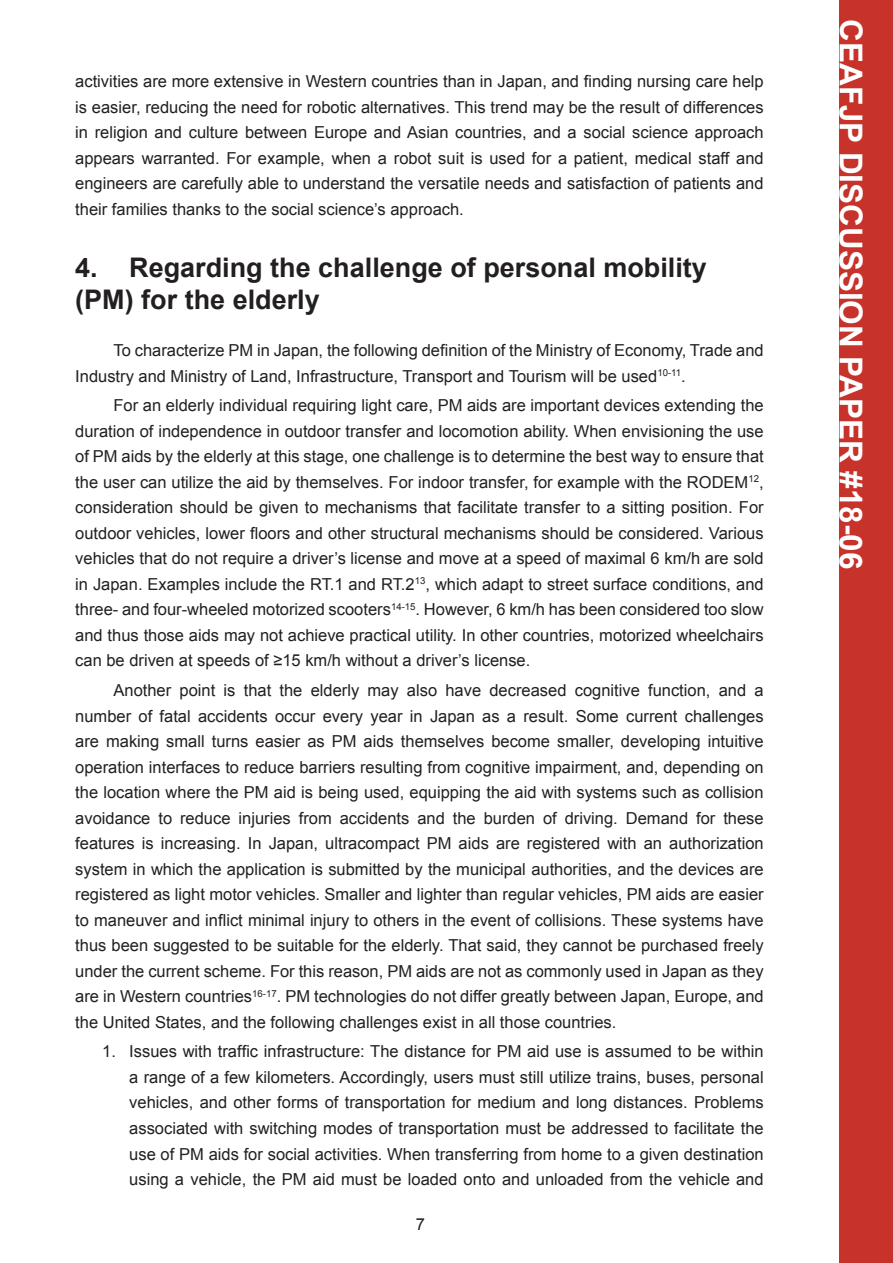
<style>
.page{position:relative;width:893px;height:1263px;background:#fff}
.page>*{position:absolute;margin:0;border:0;box-sizing:border-box;transform-origin:0 0}
.t1{font:700 31.5px "Arial";color:#fff}
._1_-_Titre{font:700 27px/32.4px "Arial";color:#231f20}
.Liste_numérotée{font:16.5px/25.5px "Arial";color:#231f20;text-align:justify}
</style>
<div class="page">
<div style="left:840px;top:0;width:53px;height:1263px;background:#c7322b"></div>
<p class="Liste_numérotée" style="left:75px;top:69px;width:690px">activities are more extensive in Western countries than in Japan, and finding nursing care help is easier, reducing the need for robotic alternatives. This trend may be the result of differences in religion and culture between Europe and Asian countries, and a social science approach appears warranted. For example, when a robot suit is used for a patient, medical staff and engineers are carefully able to understand the versatile needs and satisfaction of patients and their families thanks to the social science’s approach.</p>
<p class="_1_-_Titre" style="left:75px;top:252px;width:633px">4. Regarding the challenge of personal mobility (PM) for the elderly</p>
<p class="Liste_numérotée" style="left:75px;top:338px;width:690px;text-indent:38px">To characterize PM in Japan, the following definition of the Ministry of Economy, Trade and<br>Industry and Ministry of Land, Infrastructure, Transport and Tourism will be used<sup>10-11</sup>.</p>
<p class="Liste_numérotée" style="left:75px;top:393px;width:690px;text-indent:38px">For an elderly individual requiring light care, PM aids are important devices extending the duration of independence in outdoor transfer and locomotion ability. When envisioning the use of PM aids by the elderly at this stage, one challenge is to determine the best way to ensure that the user can utilize the aid by themselves. For indoor transfer, for example with the RODEM<sup>12</sup>, consideration should be given to mechanisms that facilitate transfer to a sitting position. For outdoor vehicles, lower floors and other structural mechanisms should be considered. Various vehicles that do not require a driver’s license and move at a speed of maximal 6 km/h are sold in Japan. Examples include the RT.1 and RT.2<sup>13</sup>, which adapt to street surface conditions, and three- and four-wheeled motorized scooters<sup>14-15</sup>. However, 6 km/h has been considered too slow and thus those aids may not achieve practical utility. In other countries, motorized wheelchairs can be driven at speeds of ≥15 km/h without a driver’s license.</p>
<p class="Liste_numérotée" style="left:75px;top:678px;width:690px;text-indent:38px">Another point is that the elderly may also have decreased cognitive function, and a number of fatal accidents occur every year in Japan as a result. Some current challenges are making small turns easier as PM aids themselves become smaller, developing intuitive operation interfaces to reduce barriers resulting from cognitive impairment, and, depending on the location where the PM aid is being used, equipping the aid with systems such as collision avoidance to reduce injuries from accidents and the burden of driving. Demand for these features is increasing. In Japan, ultracompact PM aids are registered with an authorization system in which the application is submitted by the municipal authorities, and the devices are registered as light motor vehicles. Smaller and lighter than regular vehicles, PM aids are easier to maneuver and inflict minimal injury to others in the event of collisions. These systems have thus been suggested to be suitable for the elderly. That said, they cannot be purchased freely under the current scheme. For this reason, PM aids are not as commonly used in Japan as they are in Western countries<sup>16-17</sup>. PM technologies do not differ greatly between Japan, Europe, and the United States, and the following challenges exist in all those countries.</p>
<p class="Liste_numérotée" style="left:129px;top:1039px;width:636px;text-indent:-27px">1. Issues with traffic infrastructure: The distance for PM aid use is assumed to be within a range of a few kilometers. Accordingly, users must still utilize trains, buses, personal vehicles, and other forms of transportation for medium and long distances. Problems associated with switching modes of transportation must be addressed to facilitate the use of PM aids for social activities. When transferring from home to a given destination using a vehicle, the PM aid must be loaded onto and unloaded from the vehicle and</p>
<p class="Liste_numérotée" style="left:416px;top:1212px;width:11px">7</p>
<h1 class="t1" style="left:872px;top:19px;width:552px;rotate:90deg">CEAFJP DISCUSSION PAPER #18-06</h1>
</div>
